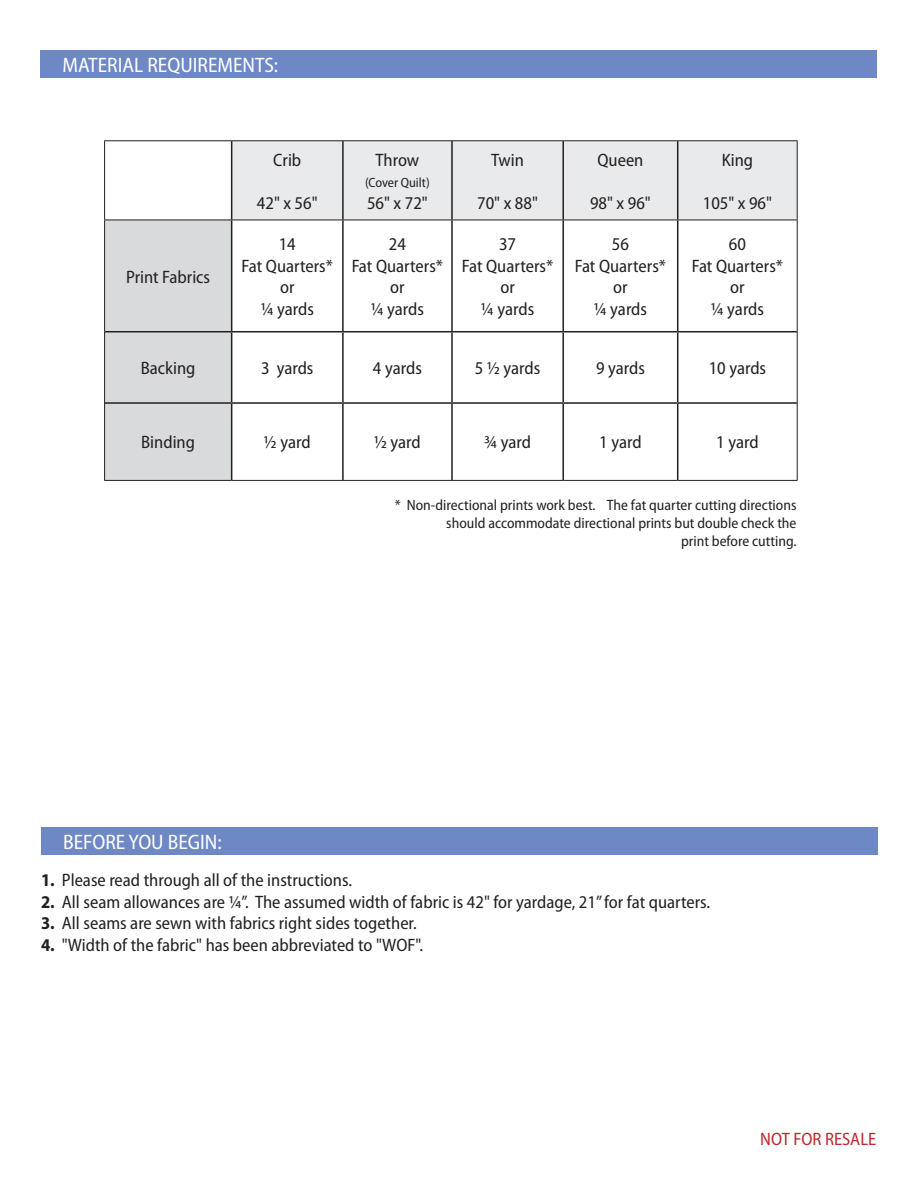
<style>
.page{position:relative;width:918px;height:1188px;background:#fff}
.page>*{position:absolute;margin:0;border:0;box-sizing:border-box;transform-origin:0 0}
.t1{font:semi-condensed 21px "Myriad Pro";color:#fff}
.t2{font:semi-condensed 18px/21.6px "Myriad Pro";color:#231f20;text-align:center}
.t3{font:semi-condensed 18px "Myriad Pro";color:#c0262d}
.t4{font:semi-condensed 15px "Myriad Pro";color:#231f20}
.t5{font:semi-condensed 13.5px "Myriad Pro";color:#231f20}
.s1{font-weight:700}
</style>
<div class="page">
<div style="left:232px;top:141px;width:565px;height:79px;background:#e9eaeb"></div>
<div style="left:105px;top:221px;width:126px;height:259px;background:#d9dadc"></div>
<hr style="left:231px;top:141px;width:1px;height:79px;background:#231f20">
<hr style="left:342px;top:141px;width:2px;height:79px;background:#231f20">
<hr style="left:451px;top:141px;width:2px;height:79px;background:#231f20">
<hr style="left:562px;top:141px;width:2px;height:79px;background:#231f20">
<hr style="left:677px;top:141px;width:1px;height:79px;background:#231f20">
<hr style="left:231px;top:220px;width:1px;height:111px;background:#231f20">
<hr style="left:342px;top:220px;width:2px;height:111px;background:#231f20">
<hr style="left:451px;top:220px;width:2px;height:111px;background:#231f20">
<hr style="left:562px;top:220px;width:2px;height:111px;background:#231f20">
<hr style="left:677px;top:220px;width:1px;height:111px;background:#231f20">
<hr style="left:105px;top:331px;width:127px;height:1px;background:#231f20">
<hr style="left:232px;top:331px;width:111px;height:1px;background:#231f20">
<hr style="left:231px;top:332px;width:1px;height:70px;background:#231f20">
<hr style="left:343px;top:331px;width:109px;height:1px;background:#231f20">
<hr style="left:342px;top:332px;width:2px;height:70px;background:#231f20">
<hr style="left:452px;top:331px;width:111px;height:1px;background:#231f20">
<hr style="left:451px;top:332px;width:2px;height:70px;background:#231f20">
<hr style="left:563px;top:331px;width:115px;height:1px;background:#231f20">
<hr style="left:562px;top:332px;width:2px;height:70px;background:#231f20">
<hr style="left:678px;top:331px;width:119px;height:1px;background:#231f20">
<hr style="left:677px;top:332px;width:1px;height:70px;background:#231f20">
<hr style="left:105px;top:402px;width:127px;height:2px;background:#231f20">
<hr style="left:232px;top:402px;width:111px;height:2px;background:#231f20">
<hr style="left:231px;top:404px;width:1px;height:76px;background:#231f20">
<hr style="left:343px;top:402px;width:109px;height:2px;background:#231f20">
<hr style="left:342px;top:404px;width:2px;height:76px;background:#231f20">
<hr style="left:452px;top:402px;width:111px;height:2px;background:#231f20">
<hr style="left:451px;top:404px;width:2px;height:76px;background:#231f20">
<hr style="left:563px;top:402px;width:115px;height:2px;background:#231f20">
<hr style="left:562px;top:404px;width:2px;height:76px;background:#231f20">
<hr style="left:678px;top:402px;width:119px;height:2px;background:#231f20">
<hr style="left:677px;top:404px;width:1px;height:76px;background:#231f20">
<hr style="left:104px;top:220px;width:1px;height:112px;background:#231f20">
<hr style="left:797px;top:220px;width:1px;height:112px;background:#231f20">
<hr style="left:104px;top:332px;width:1px;height:71px;background:#231f20">
<hr style="left:797px;top:332px;width:1px;height:71px;background:#231f20">
<hr style="left:104px;top:403px;width:1px;height:77px;background:#231f20">
<hr style="left:797px;top:403px;width:1px;height:77px;background:#231f20">
<hr style="left:104px;top:480px;width:128px;height:1px;background:#231f20">
<hr style="left:232px;top:480px;width:111px;height:1px;background:#231f20">
<hr style="left:343px;top:480px;width:109px;height:1px;background:#231f20">
<hr style="left:452px;top:480px;width:111px;height:1px;background:#231f20">
<hr style="left:563px;top:480px;width:115px;height:1px;background:#231f20">
<hr style="left:678px;top:480px;width:120px;height:1px;background:#231f20">
<hr style="left:104px;top:140px;width:128px;height:1px;background:#231f20">
<hr style="left:104px;top:141px;width:1px;height:79px;background:#231f20">
<hr style="left:232px;top:140px;width:111px;height:1px;background:#231f20">
<hr style="left:343px;top:140px;width:109px;height:1px;background:#231f20">
<hr style="left:452px;top:140px;width:111px;height:1px;background:#231f20">
<hr style="left:563px;top:140px;width:115px;height:1px;background:#231f20">
<hr style="left:678px;top:140px;width:120px;height:1px;background:#231f20">
<hr style="left:797px;top:141px;width:1px;height:79px;background:#231f20">
<hr style="left:104px;top:220px;width:128px;height:1px;background:#231f20">
<hr style="left:232px;top:220px;width:111px;height:1px;background:#231f20">
<hr style="left:343px;top:220px;width:109px;height:1px;background:#231f20">
<hr style="left:452px;top:220px;width:111px;height:1px;background:#231f20">
<hr style="left:563px;top:220px;width:115px;height:1px;background:#231f20">
<hr style="left:678px;top:220px;width:120px;height:1px;background:#231f20">
<div style="left:41px;top:827px;width:837px;height:28px;background:#6d88c5"></div>
<div style="left:40px;top:50px;width:838px;height:28px;background:#6d88c5"></div>
<p class="t1" style="left:63px;top:54px;width:217px">MATERIAL REQUIREMENTS:</p>
<p class="t2" style="left:126px;top:266px;width:86px">Print Fabrics</p>
<p class="t2" style="left:273px;top:149px;width:30px">Crib</p>
<p class="t2" style="left:257px;top:192px;width:62px">42" x 56"</p>
<p class="t2" style="left:279px;top:234px;width:19px">14</p>
<p class="t2" style="left:242px;top:255px;width:93px">Fat Quarters* or</p>
<p class="t2" style="left:261px;top:299px;width:55px">1/4 yards</p>
<p class="t2" style="left:376px;top:149px;width:45px">Throw</p>
<p class="t5" style="left:365px;top:175px;width:66px">(Cover Quilt)</p>
<p class="t2" style="left:367px;top:192px;width:62px">56" x 72"</p>
<p class="t2" style="left:389px;top:234px;width:19px">24</p>
<p class="t2" style="left:352px;top:255px;width:93px">Fat Quarters* or</p>
<p class="t2" style="left:371px;top:299px;width:55px">1/4 yards</p>
<p class="t2" style="left:491px;top:149px;width:34px">Twin</p>
<p class="t2" style="left:477px;top:192px;width:62px">70" x 88"</p>
<p class="t2" style="left:499px;top:234px;width:19px">37</p>
<p class="t2" style="left:462px;top:255px;width:93px">Fat Quarters* or</p>
<p class="t2" style="left:481px;top:299px;width:55px">1/4 yards</p>
<p class="t2" style="left:597px;top:149px;width:47px">Queen</p>
<p class="t2" style="left:590px;top:192px;width:62px">98" x 96"</p>
<p class="t2" style="left:612px;top:234px;width:19px">56</p>
<p class="t2" style="left:575px;top:255px;width:93px">Fat Quarters* or</p>
<p class="t2" style="left:594px;top:299px;width:55px">1/4 yards</p>
<p class="t2" style="left:722px;top:149px;width:33px">King</p>
<p class="t2" style="left:703px;top:192px;width:71px">105" x 96"</p>
<p class="t2" style="left:729px;top:234px;width:19px">60</p>
<p class="t2" style="left:692px;top:255px;width:93px">Fat Quarters*</p>
<p class="t2" style="left:730px;top:277px;width:16px">or</p>
<p class="t2" style="left:711px;top:299px;width:55px">1/4 yards</p>
<p class="t2" style="left:141px;top:358px;width:56px">Backing</p>
<p class="t2" style="left:261px;top:358px;width:54px">3 yards</p>
<p class="t2" style="left:373px;top:358px;width:50px">4 yards</p>
<p class="t2" style="left:475px;top:358px;width:67px">5 1/2 yards</p>
<p class="t2" style="left:596px;top:358px;width:50px">9 yards</p>
<p class="t2" style="left:709px;top:358px;width:59px">10 yards</p>
<p class="t2" style="left:141px;top:432px;width:55px">Binding</p>
<p class="t2" style="left:264px;top:432px;width:48px">1/2 yard</p>
<p class="t2" style="left:374px;top:432px;width:48px">1/2 yard</p>
<p class="t2" style="left:484px;top:432px;width:48px">3/4 yard</p>
<p class="t2" style="left:599px;top:432px;width:44px">1 yard</p>
<p class="t2" style="left:716px;top:432px;width:44px">1 yard</p>
<p class="t4" style="left:395px;top:497px;width:403px">* Non-directional prints work best. The fat quarter cutting directions</p>
<p class="t4" style="left:446px;top:515px;width:352px">should accommodate directional prints but double check the</p>
<p class="t4" style="left:681px;top:533px;width:117px">print before cutting.</p>
<p class="t1" style="left:63px;top:830px;width:160px">BEFORE YOU BEGIN:</p>
<p class="t2" style="left:41px;top:870px;width:313px"><span class="s1">1.</span> Please read through all of the instructions.</p>
<p class="t2" style="left:41px;top:891px;width:671px"><span class="s1">2.</span> All seam allowances are 1/4”. The assumed width of fabric is 42" for yardage, 21” for fat quarters.</p>
<p class="t2" style="left:41px;top:913px;width:377px"><span class="s1">3.</span> All seams are sewn with fabrics right sides together.</p>
<p class="t2" style="left:41px;top:935px;width:384px"><span class="s1">4.</span> "Width of the fabric" has been abbreviated to "WOF".</p>
<p class="t3" style="left:760px;top:1129px;width:117px">NOT FOR RESALE</p>
</div>
